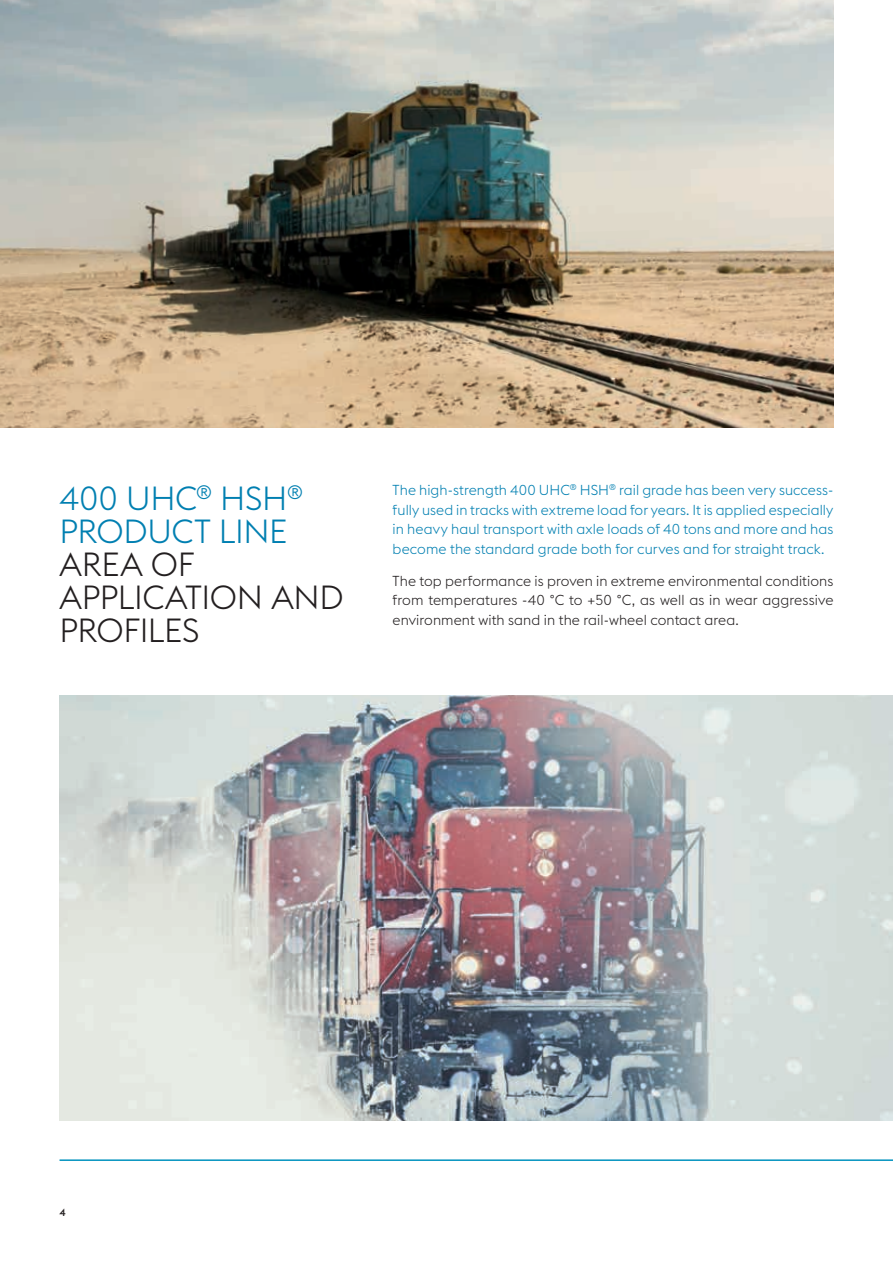
<style>
.page{position:relative;width:893px;height:1263px;background:#fff}
.page>*{position:absolute;margin:0;border:0;box-sizing:border-box;transform-origin:0 0}
.t1{font:300 33px/33px "voestalpine";letter-spacing:-.01em;color:#231f20}
.t2{font:300 33px/33px "voestalpine";letter-spacing:-.01em;color:#007fb1}
.t3{font:300 14.25px/19.5px "voestalpine";letter-spacing:.005em;color:#007fb1;text-align:justify}
.t4{font:300 14.25px/19.5px "voestalpine";letter-spacing:.01em;color:#231f20;text-align:justify}
.t5{font:500 10.5px "voestalpine";color:#231f20}
</style>
<div class="page">
<img style="left:60px;top:695px;width:833px;height:425px">
<img style="left:0;top:0;width:833px;height:427px">
<hr style="left:60px;top:1159px;width:833px;height:2px;background:#0092bf">
<h1 class="t2" style="left:60px;top:482px;width:245px">400 UHC<sup>®</sup> HSH<sup>®<br></sup>PRODUCT LINE</h1>
<h1 class="t1" style="left:60px;top:548px;width:286px">AREA OF<br>APPLICATION AND<br>PROFILES</h1>
<p class="t3" style="left:393px;top:480px;width:442px">The high-strength 400 UHC<sup>®</sup> HSH<sup>®</sup> rail grade has been very success&shy;fully used in tracks with extreme load for years. It is applied especially in heavy haul transport with axle loads of 40 tons and more and has become the standard grade both for curves and for straight track.</p>
<p class="t4" style="left:393px;top:571px;width:442px">The top performance is proven in extreme environmental conditions from temperatures -40 °C to +50 °C, as well as in wear aggressive environment with sand in the rail-wheel contact area.</p>
<p class="t5" style="left:60px;top:1206px;width:8px">4</p>
</div>
